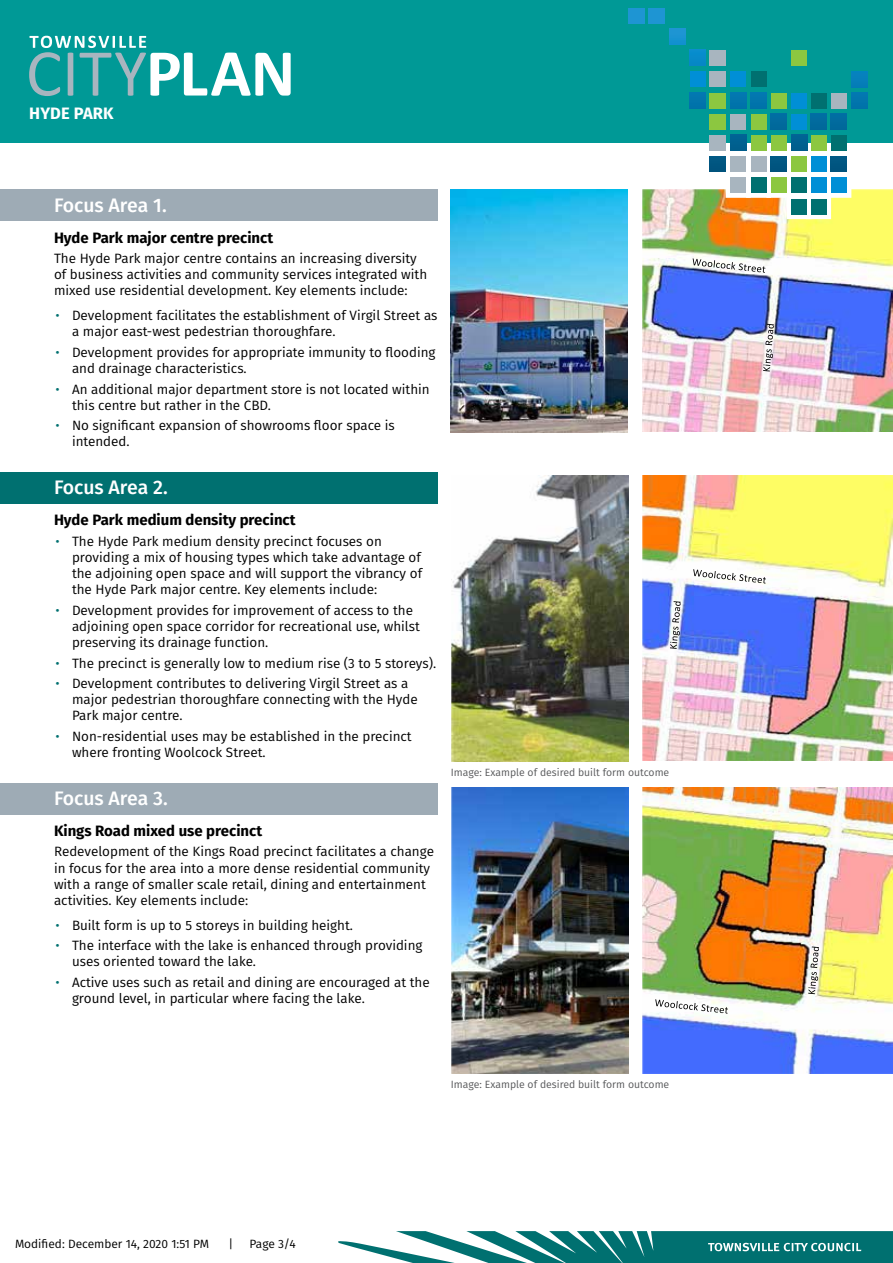
<style>
.page{position:relative;width:893px;height:1263px;background:#fff}
.page>*{position:absolute;margin:0;border:0;box-sizing:border-box;transform-origin:0 0}
.t1{font:500 19.5px "Fira Sans";letter-spacing:-.005em;color:#fff}
.t2{font:700 16.5px "Fira Sans";letter-spacing:.01em;color:#fff}
.t3{font:700 15px "Fira Sans";color:#000}
.t4{font:13.5px/16.2px "Fira Sans";color:#000}
.t5{font:12px "Fira Sans";color:#000}
.t6{font:10.5px "Fira Sans";color:#58595b}
.s1{color:#007070}
</style>
<div class="page">
<div style="left:0;top:189px;width:437px;height:32px;background:#9eabb5"></div>
<div style="left:0;top:472px;width:437px;height:32px;background:#007070"></div>
<div style="left:0;top:783px;width:437px;height:32px;background:#9eabb5"></div>
<img style="left:451px;top:189px;width:177px;height:243px">
<img style="left:642px;top:189px;width:251px;height:243px">
<img style="left:451px;top:475px;width:177px;height:286px">
<img style="left:642px;top:475px;width:251px;height:286px">
<img style="left:451px;top:788px;width:177px;height:285px">
<img style="left:642px;top:787px;width:251px;height:286px">
<svg style="left:693px;top:258px;width:72px;height:15px"></svg>
<svg style="left:763px;top:324px;width:11px;height:47px"></svg>
<svg style="left:693px;top:569px;width:73px;height:14px"></svg>
<svg style="left:670px;top:601px;width:11px;height:48px"></svg>
<svg style="left:655px;top:999px;width:73px;height:14px"></svg>
<svg style="left:808px;top:946px;width:11px;height:48px"></svg>
<div style="left:705px;top:130px;width:25px;height:25px;background:#fff;border:9px solid #fff"></div>
<div style="left:726px;top:130px;width:25px;height:25px;background:#fff"></div>
<div style="left:746px;top:130px;width:25px;height:25px;background:#fff;border:9px solid #fff"></div>
<div style="left:766px;top:130px;width:25px;height:25px;background:#fff;border:9px solid #fff"></div>
<div style="left:787px;top:130px;width:25px;height:25px;background:#fff"></div>
<div style="left:705px;top:152px;width:25px;height:24px;background:#fff"></div>
<div style="left:746px;top:152px;width:25px;height:24px;background:#fff"></div>
<svg style="left:766px;top:152px;width:21px;height:21px"></svg>
<div style="left:726px;top:173px;width:25px;height:25px;background:#fff"></div>
<div style="left:746px;top:173px;width:25px;height:25px;background:#fff"></div>
<div style="left:766px;top:173px;width:25px;height:25px;background:#fff;border:9px solid #fff"></div>
<div style="left:787px;top:173px;width:25px;height:25px;background:#fff"></div>
<div style="left:787px;top:194px;width:25px;height:25px;background:#fff"></div>
<div style="left:806px;top:173px;width:25px;height:25px;background:#fff"></div>
<div style="left:826px;top:173px;width:25px;height:25px;background:#fff"></div>
<div style="left:806px;top:194px;width:25px;height:25px;background:#fff"></div>
<div style="left:0;top:0;width:893px;height:143px;background:#009996"></div>
<svg style="left:338px;top:1231px;width:555px;height:32px"></svg>
<div style="left:628px;top:8px;width:16px;height:15px;background:#1e95d3"></div>
<div style="left:649px;top:8px;width:16px;height:15px;background:#1e95d3"></div>
<div style="left:669px;top:29px;width:16px;height:16px;background:#1a94d2"></div>
<div style="left:689px;top:50px;width:16px;height:16px;background:#068ac9"></div>
<div style="left:710px;top:50px;width:16px;height:16px;background:#a8b5bf"></div>
<div style="left:791px;top:50px;width:16px;height:16px;background:#8cc740"></div>
<div style="left:689px;top:71px;width:16px;height:16px;background:#008fd6"></div>
<div style="left:710px;top:71px;width:16px;height:16px;background:#a8b5bf"></div>
<div style="left:730px;top:71px;width:16px;height:16px;background:#008fd6"></div>
<div style="left:751px;top:71px;width:15px;height:16px;background:#007070"></div>
<div style="left:689px;top:93px;width:16px;height:16px;background:#0275ac"></div>
<div style="left:710px;top:93px;width:16px;height:16px;background:#8cc740"></div>
<div style="left:730px;top:93px;width:16px;height:16px;background:#0275ac"></div>
<div style="left:751px;top:93px;width:15px;height:16px;background:#0275ac"></div>
<div style="left:771px;top:93px;width:16px;height:16px;background:#8cc740"></div>
<div style="left:791px;top:93px;width:16px;height:16px;background:#008fd6"></div>
<div style="left:710px;top:114px;width:16px;height:16px;background:#8cc740"></div>
<div style="left:730px;top:114px;width:16px;height:16px;background:#a8b5bf"></div>
<div style="left:751px;top:114px;width:15px;height:16px;background:#8cc740"></div>
<div style="left:771px;top:114px;width:16px;height:16px;background:#016a9d"></div>
<div style="left:791px;top:114px;width:16px;height:16px;background:#008fd6"></div>
<div style="left:851px;top:71px;width:16px;height:16px;background:#0680bb"></div>
<div style="left:811px;top:93px;width:16px;height:16px;background:#007070"></div>
<div style="left:831px;top:93px;width:16px;height:16px;background:#a8b5bf"></div>
<div style="left:851px;top:93px;width:16px;height:16px;background:#0275ac"></div>
<div style="left:811px;top:114px;width:16px;height:16px;background:#016a9d"></div>
<div style="left:831px;top:114px;width:16px;height:16px;background:#016a9d"></div>
<div style="left:710px;top:135px;width:16px;height:16px;background:#a8b5bf"></div>
<div style="left:730px;top:135px;width:16px;height:16px;background:#006190"></div>
<div style="left:751px;top:135px;width:15px;height:16px;background:#8cc740"></div>
<div style="left:771px;top:135px;width:16px;height:16px;background:#8cc740"></div>
<div style="left:791px;top:135px;width:16px;height:16px;background:#006190"></div>
<div style="left:710px;top:156px;width:16px;height:16px;background:#005580"></div>
<div style="left:730px;top:156px;width:16px;height:16px;background:#a8b5bf"></div>
<div style="left:751px;top:156px;width:15px;height:16px;background:#a8b5bf"></div>
<div style="left:771px;top:156px;width:16px;height:16px;background:#005580"></div>
<div style="left:791px;top:156px;width:16px;height:16px;background:#8cc740"></div>
<div style="left:730px;top:177px;width:16px;height:16px;background:#a8b5bf"></div>
<div style="left:751px;top:177px;width:15px;height:16px;background:#007070"></div>
<div style="left:771px;top:177px;width:16px;height:16px;background:#8cc740"></div>
<div style="left:791px;top:177px;width:16px;height:16px;background:#007070"></div>
<div style="left:791px;top:199px;width:16px;height:16px;background:#007070"></div>
<div style="left:811px;top:135px;width:16px;height:16px;background:#8cc740"></div>
<div style="left:831px;top:135px;width:16px;height:16px;background:#007070"></div>
<div style="left:811px;top:156px;width:16px;height:16px;background:#008fd6"></div>
<div style="left:831px;top:156px;width:16px;height:16px;background:#005580"></div>
<div style="left:811px;top:177px;width:16px;height:16px;background:#008fd6"></div>
<div style="left:831px;top:177px;width:16px;height:16px;background:#008fd6"></div>
<div style="left:811px;top:199px;width:16px;height:16px;background:#007070"></div>
<svg style="left:29px;top:36px;width:262px;height:60px"></svg>
<p class="t2" style="left:29px;top:99px;width:86px">HYDE PARK</p>
<h1 class="t1" style="left:54px;top:189px;width:114px">Focus Area 1.</h1>
<p class="t3" style="left:54px;top:225px;width:221px">Hyde Park major centre precinct</p>
<p class="t4" style="left:54px;top:250px;width:375px">The Hyde Park major centre contains an increasing diversity of business activities and community services integrated with mixed use residential development. Key elements include:</p>
<p class="t4" style="left:72px;top:307px;width:367px;text-indent:-16px"><span class="s1">•</span> Development facilitates the establishment of Virgil Street as a major east-west pedestrian thoroughfare.</p>
<p class="t4" style="left:72px;top:344px;width:365px;text-indent:-16px"><span class="s1">•</span> Development provides for appropriate immunity to flooding and drainage characteristics.</p>
<p class="t4" style="left:72px;top:380px;width:359px;text-indent:-16px"><span class="s1">•</span> An additional major department store is not located within this centre but rather in the CBD.</p>
<p class="t4" style="left:72px;top:417px;width:324px;text-indent:-16px"><span class="s1">•</span> No significant expansion of showrooms floor space is intended.</p>
<h1 class="t1" style="left:54px;top:472px;width:115px">Focus Area 2.</h1>
<p class="t3" style="left:54px;top:507px;width:243px">Hyde Park medium density precinct</p>
<p class="t4" style="left:72px;top:533px;width:352px;text-indent:-16px"><span class="s1">•</span> The Hyde Park medium density precinct focuses on providing a mix of housing types which take advantage of the adjoining open space and will support the vibrancy of the Hyde Park major centre. Key elements include:</p>
<p class="t4" style="left:72px;top:602px;width:349px;text-indent:-16px"><span class="s1">•</span> Development provides for improvement of access to the adjoining open space corridor for recreational use, whilst preserving its drainage function.</p>
<p class="t4" style="left:56px;top:654px;width:382px"><span class="s1">•</span> The precinct is generally low to medium rise (3 to 5 storeys).</p>
<p class="t4" style="left:72px;top:675px;width:347px;text-indent:-16px"><span class="s1">•</span> Development contributes to delivering Virgil Street as a major pedestrian thoroughfare connecting with the Hyde<br>Park major centre.</p>
<p class="t4" style="left:72px;top:728px;width:341px;text-indent:-16px"><span class="s1">•</span> Non-residential uses may be established in the precinct where fronting Woolcock Street.</p>
<h1 class="t1" style="left:54px;top:783px;width:115px">Focus Area 3.</h1>
<p class="t3" style="left:54px;top:818px;width:210px">Kings Road mixed use precinct</p>
<p class="t4" style="left:54px;top:843px;width:382px">Redevelopment of the Kings Road precinct facilitates a change in focus for the area into a more dense residential community with a range of smaller scale retail, dining and entertainment activities. Key elements include:</p>
<p class="t4" style="left:55px;top:917px;width:299px"><span class="s1">•</span> Built form is up to 5 storeys in building height.</p>
<p class="t4" style="left:72px;top:937px;width:352px;text-indent:-16px"><span class="s1">•</span> The interface with the lake is enhanced through providing uses oriented toward the lake.</p>
<p class="t4" style="left:72px;top:974px;width:359px;text-indent:-16px"><span class="s1">•</span> Active uses such as retail and dining are encouraged at the ground level, in particular where facing the lake.</p>
<p class="t6" style="left:451px;top:764px;width:220px">Image: Example of desired built form outcome</p>
<p class="t6" style="left:451px;top:1076px;width:220px">Image: Example of desired built form outcome</p>
<p class="t5" style="left:15px;top:1235px;width:196px">Modified: December 14, 2020 1:51 PM</p>
<p class="t5" style="left:228px;top:1235px;width:6px">|</p>
<p class="t5" style="left:249px;top:1235px;width:48px">Page 3/4</p>
</div>
